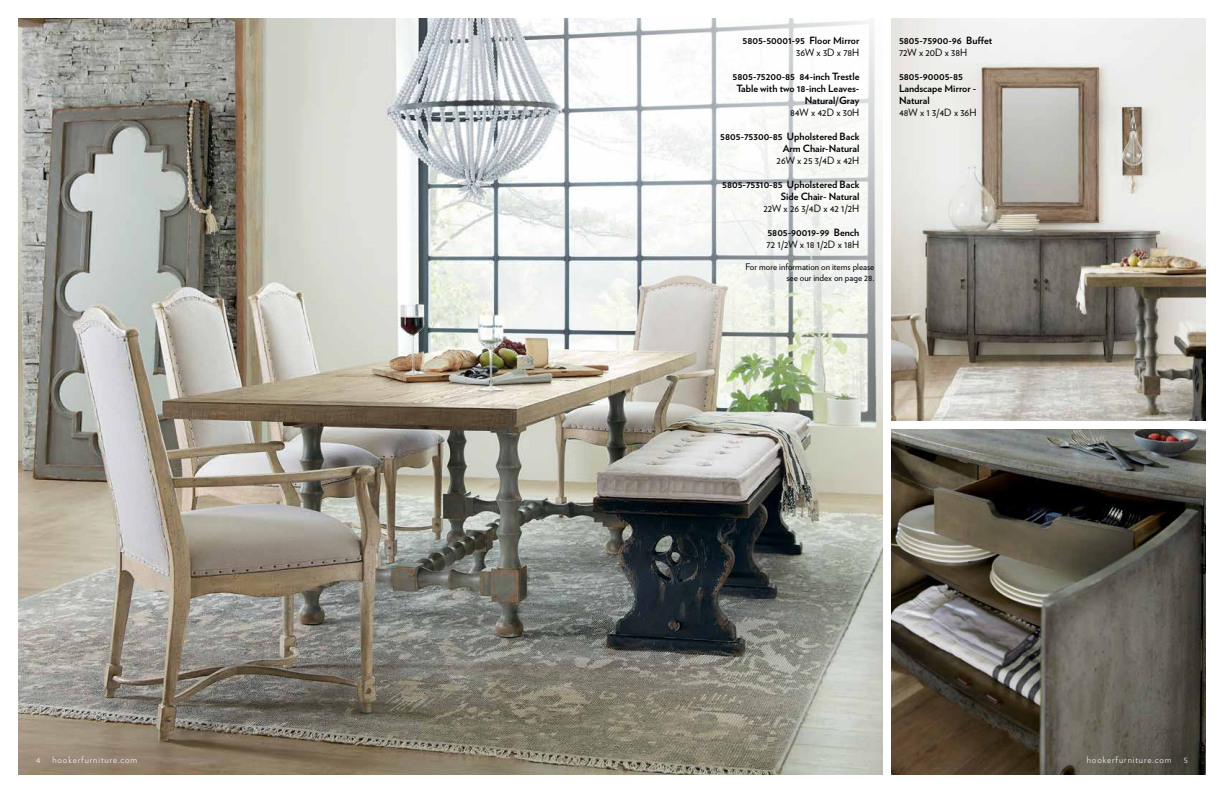
<style>
.page{position:relative;width:1224px;height:792px;background:#fff}
.page>*{position:absolute;margin:0;border:0;box-sizing:border-box;transform-origin:0 0}
.t1{font:700 10px/12px "Verlag";color:#000;text-align:right}
.t2{font:10px "Verlag";color:#000}
.t3{font:9px/10.8px "Verlag";color:#000;text-align:right}
.t4{font:300 9px "Verlag";letter-spacing:.1em;color:#fff}
</style>
<div class="page">
<img style="left:892px;top:429px;width:314px;height:345px">
<img style="left:18px;top:18px;width:865px;height:756px">
<img style="left:892px;top:18px;width:314px;height:402px">
<p class="t1" style="left:743px;top:34px;width:118px">5805-50001-95 Floor Mirror</p>
<p class="t2" style="left:796px;top:45px;width:65px">36W x 3D x 78H</p>
<p class="t1" style="left:733px;top:70px;width:128px">5805-75200-85 84-inch Trestle<br>Table with two 18-inch Leaves-<br>Natural/Gray</p>
<p class="t2" style="left:790px;top:105px;width:71px">84W x 42D x 30H</p>
<p class="t1" style="left:720px;top:130px;width:141px">5805-75300-85 Upholstered Back<br>Arm Chair-Natural</p>
<p class="t2" style="left:777px;top:153px;width:84px">26W x 25 3/4D x 42H</p>
<p class="t1" style="left:722px;top:178px;width:139px">5805-75310-85 Upholstered Back<br>Side Chair- Natural</p>
<p class="t2" style="left:764px;top:201px;width:97px">22W x 26 3/4D x 42 1/2H</p>
<p class="t1" style="left:767px;top:226px;width:94px">5805-90019-99 Bench</p>
<p class="t2" style="left:767px;top:237px;width:94px">72 1/2W x 18 1/2D x 18H</p>
<p class="t3" style="left:746px;top:261px;width:130px">For more information on items please see our index on page 28.</p>
<p class="t1" style="left:899px;top:34px;width:95px">5805-75900-96 Buffet</p>
<p class="t2" style="left:899px;top:45px;width:70px">72W x 20D x 38H</p>
<p class="t1" style="left:899px;top:70px;width:79px;text-align:left">5805-90005-85<br>Landscape Mirror -<br>Natural</p>
<p class="t2" style="left:899px;top:105px;width:79px">48W x 1 3/4D x 36H</p>
<p class="t4" style="left:36px;top:753px;width:6px">4</p>
<p class="t4" style="left:52px;top:753px;width:86px">hookerfurniture.com</p>
<p class="t4" style="left:1087px;top:754px;width:86px">hookerfurniture.com</p>
<p class="t4" style="left:1184px;top:754px;width:6px">5</p>
</div>
